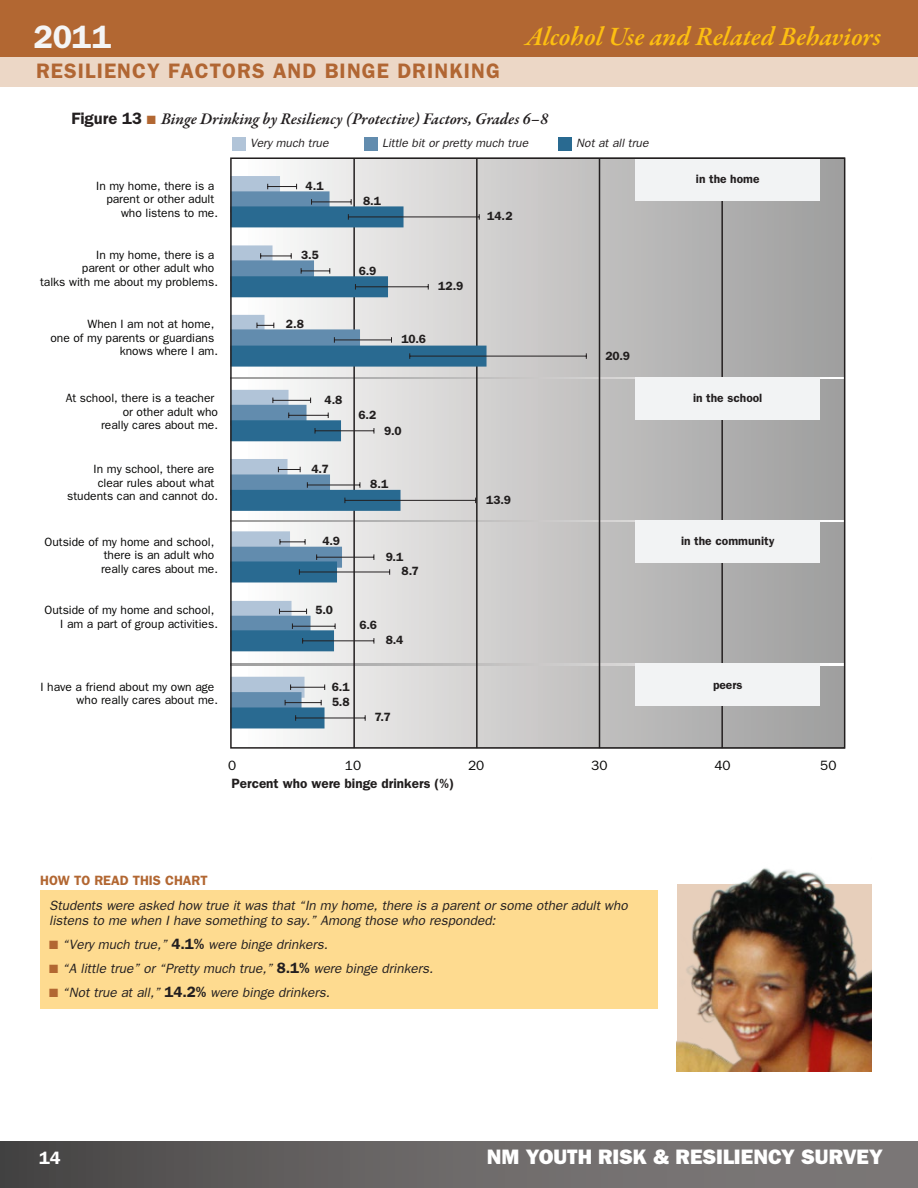
<style>
.page{position:relative;width:918px;height:1188px;background:#fff}
.page>*{position:absolute;margin:0;border:0;box-sizing:border-box;transform-origin:0 0}
.t1{font:600 32.4px "Franklin Gothic";color:#f4f5f6}
.t2{font:italic 600 27px "Garamond Premr Pro";letter-spacing:-.005em;color:#fdbf11}
.Topic_Head{font:600 21px "Franklin Gothic";letter-spacing:.05em;color:#b16633}
.t3{font:800 21px "Franklin Gothic";color:#fff}
.t4{font:600 18px "Franklin Gothic";color:#fff}
.Figure_Head{font:italic 600 16.5px "Garamond Premr Pro";letter-spacing:-.005em;color:#231f20}
.t5{font:italic 13.5px/15px "Franklin Gothic";color:#231f20}
.t6{font:600 13.5px "Franklin Gothic";color:#211e1e}
.how-to_title{font:600 13.5px "Franklin Gothic";color:#b26732}
.t7{font:13.5px "Franklin Gothic";color:#050504}
.t8{font:12px/13.5px "Franklin Gothic";color:#050504;text-align:right}
.t9{font:600 12px/14.1px "Franklin Gothic";letter-spacing:.01em;color:#211e1e}
.t10{font:italic 12px "Franklin Gothic";color:#231f20}
.t11{font:600 12px "Franklin Gothic";color:#231f20}
.s1{font-family:"Franklin Gothic";font-style:normal}
.s2{color:#b26732}
.s3{font-weight:600;font-style:normal;font-size:15px}
</style>
<div class="page">
<div style="left:0;top:0;width:918px;height:57px;background:#b26732"></div>
<div style="left:0;top:1141px;width:918px;height:47px;background:linear-gradient(to right,#4c4a4a,#847f7f)"></div>
<div style="left:0;top:57px;width:918px;height:30px;background:#ecd7c6"></div>
<div style="left:40px;top:890px;width:618px;height:119px;background:#fedb90"></div>
<div style="left:231px;top:158px;width:614px;height:590px;background:linear-gradient(to right,#fbfbfb,#9c9b9b)"></div>
<svg style="left:233px;top:664px;width:609px;height:1px"></svg>
<svg style="left:233px;top:520px;width:609px;height:2px"></svg>
<svg style="left:233px;top:377px;width:609px;height:2px"></svg>
<hr style="left:476px;top:158px;width:2px;height:590px;background:#231f20">
<hr style="left:353px;top:158px;width:2px;height:590px;background:#231f20">
<hr style="left:599px;top:158px;width:1px;height:590px;background:#231f20">
<hr style="left:721px;top:158px;width:2px;height:590px;background:#231f20">
<div style="left:232px;top:137px;width:14px;height:14px;background:#b1c4d8"></div>
<div style="left:364px;top:137px;width:14px;height:14px;background:#628cae"></div>
<div style="left:558px;top:137px;width:14px;height:14px;background:#296a91"></div>
<div style="left:230px;top:531px;width:60px;height:21px;background:#b1c4d8"></div>
<svg style="left:280px;top:539px;width:26px;height:6px"></svg>
<div style="left:230px;top:547px;width:112px;height:21px;background:#628cae"></div>
<svg style="left:316px;top:554px;width:59px;height:6px"></svg>
<div style="left:230px;top:561px;width:107px;height:21px;background:#296a91"></div>
<svg style="left:299px;top:569px;width:91px;height:6px"></svg>
<div style="left:230px;top:601px;width:62px;height:21px;background:#b1c4d8"></div>
<svg style="left:279px;top:609px;width:28px;height:5px"></svg>
<div style="left:230px;top:616px;width:81px;height:21px;background:#628cae"></div>
<svg style="left:292px;top:623px;width:44px;height:6px"></svg>
<div style="left:230px;top:630px;width:104px;height:21px;background:#296a91"></div>
<svg style="left:302px;top:638px;width:73px;height:6px"></svg>
<div style="left:230px;top:677px;width:75px;height:21px;background:#b1c4d8"></div>
<svg style="left:290px;top:684px;width:35px;height:6px"></svg>
<div style="left:230px;top:692px;width:72px;height:21px;background:#628cae"></div>
<svg style="left:285px;top:700px;width:37px;height:5px"></svg>
<div style="left:230px;top:707px;width:95px;height:21px;background:#296a91"></div>
<svg style="left:295px;top:715px;width:71px;height:6px"></svg>
<div style="left:230px;top:459px;width:58px;height:21px;background:#b1c4d8"></div>
<svg style="left:278px;top:467px;width:23px;height:5px"></svg>
<div style="left:230px;top:474px;width:100px;height:21px;background:#628cae"></div>
<svg style="left:307px;top:482px;width:54px;height:6px"></svg>
<div style="left:230px;top:490px;width:171px;height:21px;background:#296a91"></div>
<svg style="left:345px;top:498px;width:131px;height:5px"></svg>
<div style="left:230px;top:390px;width:59px;height:21px;background:#b1c4d8"></div>
<svg style="left:272px;top:398px;width:39px;height:5px"></svg>
<div style="left:230px;top:405px;width:77px;height:21px;background:#628cae"></div>
<svg style="left:288px;top:413px;width:41px;height:5px"></svg>
<div style="left:230px;top:420px;width:111px;height:21px;background:#296a91"></div>
<svg style="left:315px;top:428px;width:60px;height:6px"></svg>
<div style="left:230px;top:315px;width:35px;height:21px;background:#b1c4d8"></div>
<svg style="left:257px;top:323px;width:17px;height:5px"></svg>
<div style="left:230px;top:329px;width:130px;height:21px;background:#628cae"></div>
<svg style="left:334px;top:337px;width:58px;height:6px"></svg>
<div style="left:230px;top:346px;width:257px;height:21px;background:#296a91"></div>
<svg style="left:409px;top:353px;width:178px;height:6px"></svg>
<div style="left:230px;top:245px;width:43px;height:21px;background:#b1c4d8"></div>
<svg style="left:260px;top:253px;width:32px;height:6px"></svg>
<div style="left:230px;top:260px;width:84px;height:21px;background:#628cae"></div>
<svg style="left:301px;top:268px;width:29px;height:6px"></svg>
<div style="left:230px;top:276px;width:158px;height:21px;background:#296a91"></div>
<svg style="left:355px;top:284px;width:74px;height:6px"></svg>
<div style="left:230px;top:176px;width:50px;height:21px;background:#b1c4d8"></div>
<svg style="left:267px;top:184px;width:30px;height:5px"></svg>
<div style="left:230px;top:191px;width:100px;height:21px;background:#628cae"></div>
<svg style="left:311px;top:199px;width:41px;height:6px"></svg>
<div style="left:230px;top:206px;width:174px;height:21px;background:#296a91"></div>
<svg style="left:348px;top:214px;width:132px;height:6px"></svg>
<div style="left:636px;top:158px;width:184px;height:43px;background:#f2f3f4"></div>
<div style="left:636px;top:377px;width:184px;height:43px;background:#f2f3f4"></div>
<div style="left:636px;top:520px;width:184px;height:43px;background:#f2f3f4"></div>
<div style="left:636px;top:664px;width:184px;height:42px;background:#f2f3f4"></div>
<img style="left:677px;top:868px;width:194px;height:204px">
<h1 class="t1" style="left:33px;top:17px;width:79px">2011</h1>
<h2 class="t2" style="left:526px;top:19px;width:357px">Alcohol Use and Related Behaviors</h2>
<p class="Topic_Head" style="left:36px;top:59px;width:466px">RESILIENCY FACTORS AND BINGE DRINKING</p>
<p class="Figure_Head" style="left:71px;top:108px;width:478px"><span class="s1">Figure 13</span> <span class="s2">■</span> Binge Drinking by Resiliency (Protective) Factors, Grades 6–8</p>
<p class="t10" style="left:250px;top:136px;width:80px">Very much true</p>
<p class="t10" style="left:382px;top:136px;width:148px">Little bit or pretty much true</p>
<p class="t10" style="left:576px;top:136px;width:74px">Not at all true</p>
<p class="t8" style="left:96px;top:178px;width:120px">In my home, there is a</p>
<p class="t8" style="left:106px;top:192px;width:109px">parent or other adult</p>
<p class="t8" style="left:121px;top:205px;width:98px">who listens to me.</p>
<p class="t9" style="left:306px;top:178px;width:19px">4.1</p>
<p class="t9" style="left:363px;top:194px;width:20px">8.1</p>
<p class="t9" style="left:487px;top:209px;width:27px">14.2</p>
<p class="t11" style="left:696px;top:172px;width:65px">in the home</p>
<p class="t8" style="left:96px;top:248px;width:120px">In my home, there is a</p>
<p class="t8" style="left:82px;top:261px;width:134px">parent or other adult who</p>
<p class="t8" style="left:40px;top:275px;width:179px">talks with me about my problems.</p>
<p class="t9" style="left:301px;top:248px;width:19px">3.5</p>
<p class="t9" style="left:359px;top:264px;width:19px">6.9</p>
<p class="t9" style="left:438px;top:278px;width:27px">12.9</p>
<p class="t8" style="left:88px;top:317px;width:128px">When I am not at home,</p>
<p class="t8" style="left:50px;top:331px;width:165px">one of my parents or guardians</p>
<p class="t8" style="left:120px;top:344px;width:100px">knows where I am.</p>
<p class="t9" style="left:286px;top:317px;width:20px">2.8</p>
<p class="t9" style="left:401px;top:332px;width:26px">10.6</p>
<p class="t9" style="left:605px;top:349px;width:26px">20.9</p>
<p class="t8" style="left:66px;top:391px;width:150px">At school, there is a teacher</p>
<p class="t8" style="left:123px;top:405px;width:97px">or other adult who</p>
<p class="t8" style="left:101px;top:418px;width:118px">really cares about me.</p>
<p class="t9" style="left:325px;top:392px;width:19px">4.8</p>
<p class="t9" style="left:358px;top:407px;width:19px">6.2</p>
<p class="t9" style="left:384px;top:423px;width:19px">9.0</p>
<p class="t11" style="left:693px;top:390px;width:71px">in the school</p>
<p class="t8" style="left:67px;top:462px;width:152px">In my school, there are<br>clear rules about what students can and cannot do.</p>
<p class="t9" style="left:311px;top:461px;width:19px">4.7</p>
<p class="t9" style="left:370px;top:477px;width:20px">8.1</p>
<p class="t9" style="left:486px;top:492px;width:26px">13.9</p>
<p class="t8" style="left:101px;top:535px;width:118px;text-align:left;text-indent:-57px">Outside of my home and school, there is an adult who really cares about me.</p>
<p class="t8" style="left:44px;top:603px;width:175px">Outside of my home and school,<br>I am a part of group activities.</p>
<p class="t9" style="left:322px;top:533px;width:19px">4.9</p>
<p class="t9" style="left:315px;top:603px;width:19px">5.0</p>
<p class="t9" style="left:402px;top:549px;width:19px;text-indent:-16px">9.1<br>8.7</p>
<p class="t9" style="left:360px;top:618px;width:19px">6.6</p>
<p class="t11" style="left:681px;top:534px;width:95px">in the community</p>
<p class="t9" style="left:386px;top:633px;width:19px">8.4</p>
<p class="t8" style="left:41px;top:680px;width:179px">I have a friend about my own age who really cares about me.</p>
<p class="t9" style="left:332px;top:678px;width:19px;line-height:15.5px">6.1<br>5.8</p>
<p class="t11" style="left:713px;top:678px;width:31px">peers</p>
<p class="t9" style="left:374px;top:710px;width:18px">7.7</p>
<p class="t7" style="left:228px;top:757px;width:10px">0</p>
<p class="t7" style="left:345px;top:757px;width:18px">10</p>
<p class="t7" style="left:468px;top:757px;width:18px">20</p>
<p class="t7" style="left:591px;top:757px;width:18px">30</p>
<p class="t7" style="left:715px;top:757px;width:18px">40</p>
<p class="t7" style="left:820px;top:757px;width:18px">50</p>
<p class="t6" style="left:231px;top:776px;width:224px">Percent who were binge drinkers (%)</p>
<p class="how-to_title" style="left:40px;top:873px;width:169px">HOW TO READ THIS CHART</p>
<p class="t5" style="left:49px;top:898px;width:580px">Students were asked how true it was that “In my home, there is a parent or some other adult who listens to me when I have something to say.” Among those who responded:</p>
<p class="t5" style="left:49px;top:937px;width:280px"><span class="s2">■</span> “Very much true,” <span class="s3">4.1%</span> were binge drinkers.</p>
<p class="t5" style="left:49px;top:961px;width:385px"><span class="s2">■</span> “A little true” or “Pretty much true,” <span class="s3">8.1%</span> were binge drinkers.</p>
<p class="t5" style="left:49px;top:985px;width:282px"><span class="s2">■</span> “Not true at all,” <span class="s3">14.2%</span> were binge drinkers.</p>
<h3 class="t4" style="left:39px;top:1147px;width:23px">14</h3>
<h3 class="t3" style="left:487px;top:1144px;width:398px">NM YOUTH RISK &amp; RESILIENCY SURVEY</h3>
</div>
